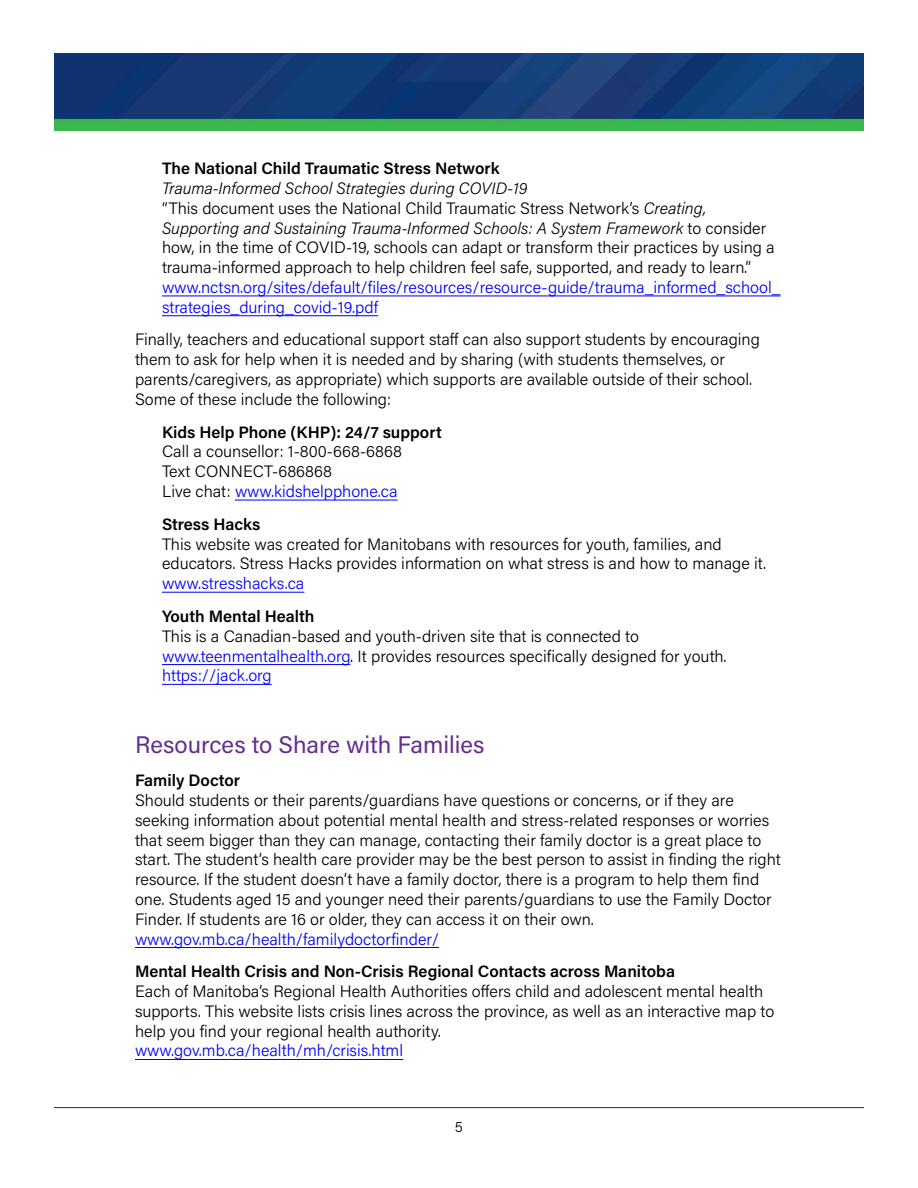
<style>
.page{position:relative;width:918px;height:1188px;background:#fff}
.page>*{position:absolute;margin:0;border:0;box-sizing:border-box;transform-origin:0 0}
.Head_B{font:24px "Acumin Pro";color:#662d91}
.Paragraph__12{font:300 16.5px/19.8px "Acumin Pro";color:#000}
.Paragraph_indent{font:300 16.5px/19.8px "Acumin Pro";color:#000}
.Head-resource_name-a{font:600 16.5px "Acumin Pro";color:#000}
.t1{font:300 15px "Acumin Pro";color:#000}
.s1{font-style:italic}
.s2{color:#0000fa}
.s3{font-weight:600}
</style>
<div class="page">
<img style="left:54px;top:54px;width:810px;height:77px">
<hr style="left:54px;top:1107px;width:810px;height:1px;background:#1c4583">
<hr style="left:162px;top:296px;width:619px;height:1px;background:#0000fa">
<hr style="left:162px;top:315px;width:216px;height:1px;background:#0000fa">
<hr style="left:235px;top:500px;width:163px;height:1px;background:#0000fa">
<hr style="left:162px;top:592px;width:142px;height:1px;background:#0000fa">
<hr style="left:162px;top:664px;width:188px;height:1px;background:#0000fa">
<hr style="left:162px;top:684px;width:110px;height:1px;background:#0000fa">
<hr style="left:135px;top:947px;width:304px;height:1px;background:#0000fa">
<hr style="left:135px;top:1059px;width:268px;height:1px;background:#0000fa">
<p class="Head-resource_name-a" style="left:162px;top:157px;width:339px">The National Child Traumatic Stress Network</p>
<p class="Paragraph_indent" style="left:162px;top:178px;width:620px"><span class="s1">Trauma-Informed School Strategies during COVID-19<br></span>“This document uses the National Child Traumatic Stress Network’s <span class="s1">Creating, Supporting and Sustaining Trauma-Informed Schools: A System Framework</span> to consider how, in the time of COVID-19, schools can adapt or transform their practices by using a trauma-informed approach to help children feel safe, supported, and ready to learn.” <span class="s2">www.nctsn.org/sites/default/files/resources/resource-guide/trauma_informed_school_ strategies_during_covid-19.pdf</span></p>
<p class="Paragraph__12" style="left:135px;top:329px;width:626px">Finally, teachers and educational support staff can also support students by encouraging them to ask for help when it is needed and by sharing (with students themselves, or parents/caregivers, as appropriate) which supports are available outside of their school.<br>Some of these include the following:</p>
<p class="Head-resource_name-a" style="left:162px;top:420px;width:281px">Kids Help Phone (KHP): 24/7 support</p>
<p class="Paragraph_indent" style="left:162px;top:441px;width:241px">Call a counsellor: 1-800-668-6868<br>Text CONNECT-686868<br>Live chat: <span class="s2">www.kidshelpphone.ca</span></p>
<p class="Head-resource_name-a" style="left:162px;top:512px;width:100px">Stress Hacks</p>
<p class="Paragraph_indent" style="left:162px;top:533px;width:606px">This website was created for Manitobans with resources for youth, families, and educators. Stress Hacks provides information on what stress is and how to manage it. <span class="s2">www.stresshacks.ca</span></p>
<p class="Head-resource_name-a" style="left:162px;top:605px;width:154px">Youth Mental Health</p>
<p class="Paragraph_indent" style="left:162px;top:625px;width:566px">This is a Canadian-based and youth-driven site that is connected to <span class="s2">www.teenmentalhealth.org</span>. It provides resources specifically designed for youth. <span class="s2">https://jack.org</span></p>
<h2 class="Head_B" style="left:135px;top:728px;width:351px">Resources to Share with Families</h2>
<p class="Paragraph__12" style="left:135px;top:770px;width:647px"><span class="s3">Family Doctor<br></span>Should students or their parents/guardians have questions or concerns, or if they are seeking information about potential mental health and stress-related responses or worries that seem bigger than they can manage, contacting their family doctor is a great place to start. The student’s health care provider may be the best person to assist in finding the right resource. If the student doesn’t have a family doctor, there is a program to help them find one. Students aged 15 and younger need their parents/guardians to use the Family Doctor Finder. If students are 16 or older, they can access it on their own. <span class="s2">www.gov.mb.ca/health/familydoctorfinder/</span></p>
<p class="Paragraph__12" style="left:135px;top:961px;width:641px"><span class="s3">Mental Health Crisis and Non-Crisis Regional Contacts across Manitoba<br></span>Each of Manitoba’s Regional Health Authorities offers child and adolescent mental health supports. This website lists crisis lines across the province, as well as an interactive map to help you find your regional health authority.<br><span class="s2">www.gov.mb.ca/health/mh/crisis.html</span></p>
<p class="t1" style="left:455px;top:1116px;width:10px">5</p>
</div>
